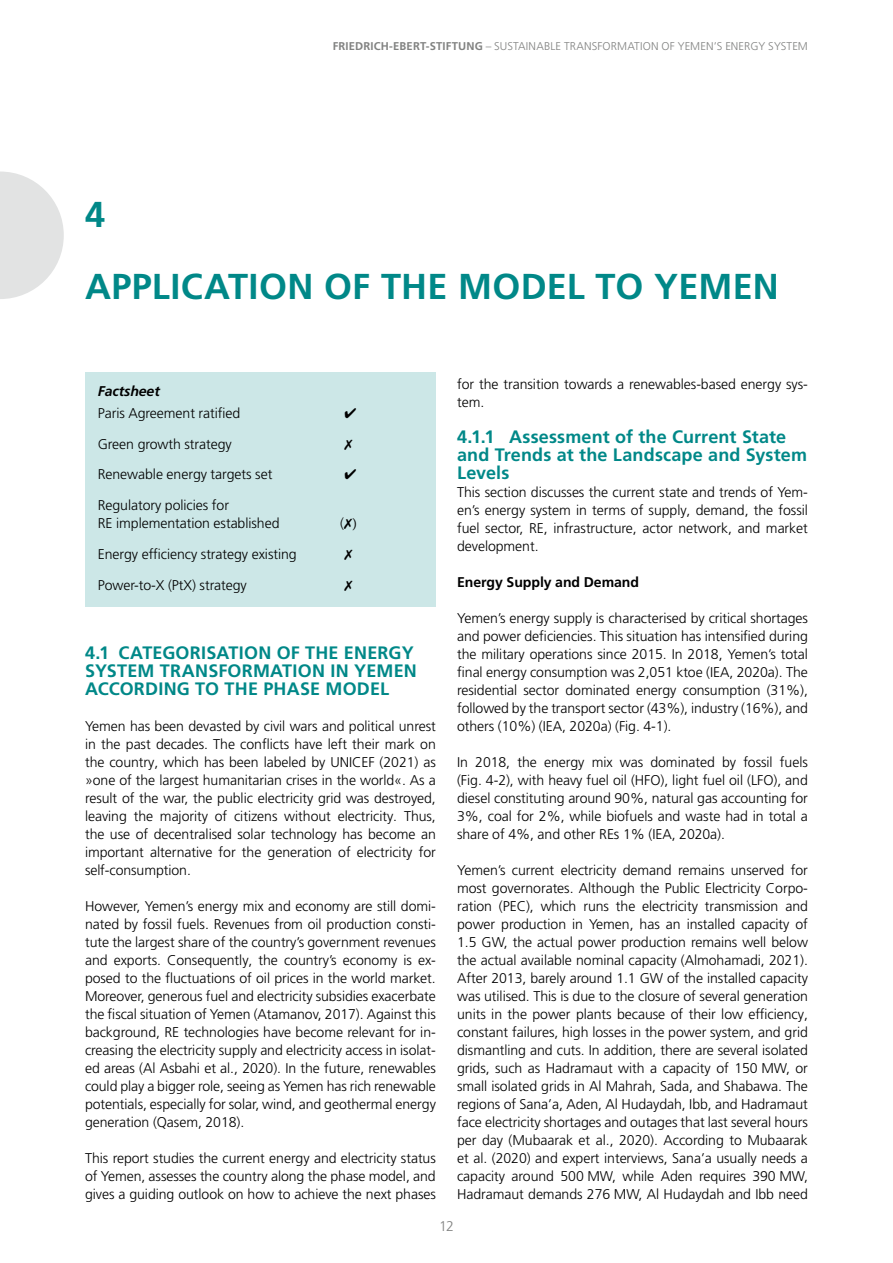
<style>
.page{position:relative;width:893px;height:1263px;background:#fff}
.page>*{position:absolute;margin:0;border:0;box-sizing:border-box;transform-origin:0 0}
.t1{font:700 36px/72px "Frutiger LT Pro";letter-spacing:.005em;color:#088}
.t2{font:700 18px/18px "Frutiger LT Pro";letter-spacing:.01em;color:#088}
.t3{font:300 14.1px/18px "Frutiger LT Pro";letter-spacing:-.005em;color:#000;text-align:justify}
.t4{font:700 14.1px "Frutiger LT Pro";letter-spacing:-.005em;color:#000}
.t5{font:italic 700 14.1px "Frutiger LT Pro";letter-spacing:-.005em;color:#000}
.t6{font:300 14.1px "Frutiger LT Pro";color:#818281}
.t7{font:700 11.25px "Frutiger LT Pro";letter-spacing:.015em;color:#818281}
.t8{font:300 11.25px "Frutiger LT Pro";letter-spacing:.015em;color:#818281}
.s1{font-weight:300}
.s2{font-family:"Minion Pro";font-weight:400}
</style>
<div class="page">
<svg style="left:0;top:171px;width:64px;height:128px"></svg>
<div style="left:85px;top:372px;width:351px;height:40px;background:#cce7e7"></div>
<div style="left:85px;top:386px;width:351px;height:49px;background:#cce7e7"></div>
<div style="left:85px;top:417px;width:351px;height:49px;background:#cce7e7"></div>
<div style="left:85px;top:448px;width:351px;height:48px;background:#cce7e7"></div>
<div style="left:85px;top:478px;width:351px;height:67px;background:#cce7e7"></div>
<div style="left:85px;top:527px;width:351px;height:49px;background:#cce7e7"></div>
<div style="left:85px;top:558px;width:351px;height:49px;background:#cce7e7"></div>
<p class="t7" style="left:333px;top:40px;width:169px">FRIEDRICH-EBERT-STIFTUNG <span class="s1">– Sustainable</span></p>
<p class="t8" style="left:564px;top:40px;width:8px">Transformation</p>
<p class="t8" style="left:661px;top:40px;width:26px">of Yemen</p>
<p class="t8" style="left:714px;top:40px;width:20px">’s Energy</p>
<p class="t8" style="left:768px;top:40px;width:9px">System</p>
<h1 class="t1" style="left:85px;top:179px;width:695px">4<br>APPLICATION OF THE MODEL TO YEMEN</h1>
<p class="t5" style="left:98px;top:382px;width:64px">Factsheet</p>
<p class="t3" style="left:98px;top:404px;width:144px">Paris Agreement ratified</p>
<p class="t3" style="left:98px;top:435px;width:135px">Green growth strategy</p>
<p class="t3" style="left:98px;top:466px;width:176px">Renewable energy targets set</p>
<p class="t3" style="left:98px;top:496px;width:183px">Regulatory policies for<br>RE implementation established</p>
<p class="t3" style="left:98px;top:545px;width:200px">Energy efficiency strategy existing</p>
<p class="t3" style="left:98px;top:576px;width:151px">Power-to-X (PtX) strategy</p>
<p class="t3" style="left:340px;top:514px;width:18px">(✗<span class="s2">)</span></p>
<p class="t2" style="left:85px;top:644px;width:333px">4.1 CATEGORISATION OF THE ENERGY<br>SYSTEM TRANSFORMATION IN YEMEN<br>ACCORDING TO THE PHASE MODEL</p>
<p class="t3" style="left:85px;top:717px;width:352px">Yemen has been devasted by civil wars and political unrest in the past decades. The conflicts have left their mark on the country, which has been labeled by UNICEF (2021) as »one of the largest humanitarian crises in the world«. As a result of the war, the public electricity grid was destroyed, leaving the majority of citizens without electricity. Thus, the use of decentralised solar technology has become an important alternative for the generation of electricity for self-consumption.</p>
<p class="t3" style="left:85px;top:897px;width:352px">However, Yemen’s energy mix and economy are still domi&shy;nated by fossil fuels. Revenues from oil production consti&shy;tute the largest share of the country’s government revenues and exports. Consequently, the country’s economy is ex&shy;posed to the fluctuations of oil prices in the world market.<br>Moreover, generous fuel and electricity subsidies exacerbate the fiscal situation of Yemen (Atamanov, 2017). Against this background, RE technologies have become relevant for in&shy;creasing the electricity supply and electricity access in isolat&shy;ed areas (Al Asbahi et al., 2020). In the future, renewables could play a bigger role, seeing as Yemen has rich renewable potentials, especially for solar, wind, and geothermal energy generation (Qasem, 2018).</p>
<p class="t3" style="left:85px;top:1149px;width:352px">This report studies the current energy and electricity status of Yemen, assesses the country along the phase model, and gives a guiding outlook on how to achieve the next phases</p>
<p class="t3" style="left:457px;top:375px;width:352px">for the transition towards a renewables-based energy sys&shy;tem.</p>
<p class="t2" style="left:457px;top:428px;width:351px">4.1.1 Assessment of the Current State and Trends at the Landscape and System<br>Levels</p>
<p class="t3" style="left:457px;top:483px;width:352px">This section discusses the current state and trends of Yem&shy;en’s energy system in terms of supply, demand, the fossil fuel sector, RE, infrastructure, actor network, and market development.</p>
<p class="t4" style="left:457px;top:574px;width:183px">Energy Supply and Demand</p>
<p class="t3" style="left:457px;top:609px;width:352px">Yemen’s energy supply is characterised by critical shortages and power deficiencies. This situation has intensified during the military operations since 2015. In 2018, Yemen’s total final energy consumption was 2,051 ktoe (IEA, 2020a). The residential sector dominated energy consumption (31%), followed by the transport sector (43%), industry (16%), and others (10%) (IEA, 2020a) (Fig. 4-1).</p>
<p class="t3" style="left:457px;top:753px;width:352px">In 2018, the energy mix was dominated by fossil fuels (Fig. 4-2), with heavy fuel oil (HFO), light fuel oil (LFO), and diesel constituting around 90%, natural gas accounting for 3%, coal for 2%, while biofuels and waste had in total a share of 4%, and other REs 1% (IEA, 2020a).</p>
<p class="t3" style="left:457px;top:861px;width:352px">Yemen’s current electricity demand remains unserved for most governorates. Although the Public Electricity Corpo&shy;ration (PEC), which runs the electricity transmission and power production in Yemen, has an installed capacity of 1.5 GW, the actual power production remains well below the actual available nominal capacity (Almohamadi, 2021).<br>After 2013, barely around 1.1 GW of the installed capacity was utilised. This is due to the closure of several generation units in the power plants because of their low efficiency, constant failures, high losses in the power system, and grid dismantling and cuts. In addition, there are several isolated grids, such as Hadramaut with a capacity of 150 MW, or small isolated grids in Al Mahrah, Sada, and Shabawa. The regions of Sana’a, Aden, Al Hudaydah, Ibb, and Hadramaut face electricity shortages and outages that last several hours per day (Mubaarak et al., 2020). According to Mubaarak et al. (2020) and expert interviews, Sana’a usually needs a capacity around 500 MW, while Aden requires 390 MW, Hadramaut demands 276 MW, Al Hudaydah and Ibb need</p>
<p class="t6" style="left:439px;top:1218px;width:16px">12</p>
</div>
